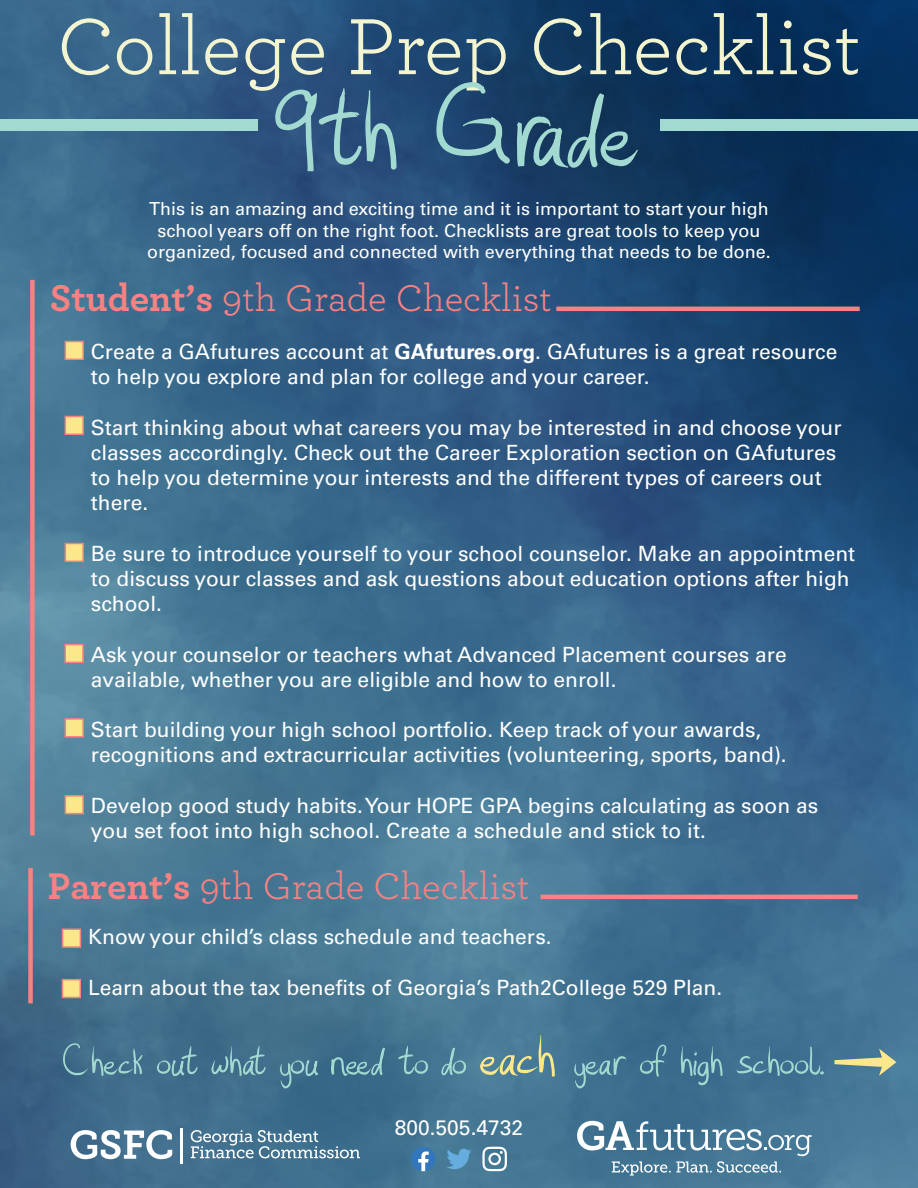
<style>
.page{position:relative;width:918px;height:1188px;background:#fff}
.page>*{position:absolute;margin:0;border:0;box-sizing:border-box;transform-origin:0 0}
.t1{font:156.3px "Hashtag";letter-spacing:-.04em;color:#a2d9d0}
.t2{font:83.4px "Archer";color:#f2f5d0}
.t3{font:58.2px "Hashtag";letter-spacing:-.045em;color:#a2d9d0}
.t4{font:39px "Archer";color:#f88182}
.t5{font:21px/25.2px "Univers LT Pro 55 Roman";color:#fff}
.t6{font:18px/21.6px "Univers LT Pro 55 Roman";color:#fff;text-align:center}
.s1{font-weight:700}
.s2{font-family:"Univers LT Pro 65";font-weight:700}
.s3{font-size:81.6px;color:#fde78b}
</style>
<div class="page">
<img style="left:0;top:0;width:918px;height:1188px">
<hr style="left:556px;top:307px;width:304px;height:4px;background:#f88182">
<div style="left:30px;top:280px;width:5px;height:556px;background:#f88182"></div>
<hr style="left:540px;top:895px;width:318px;height:4px;background:#f88182">
<div style="left:28px;top:868px;width:5px;height:135px;background:#f88182"></div>
<div style="left:65px;top:341px;width:19px;height:19px;background:#fde78b;border:2px solid #f88182"></div>
<div style="left:65px;top:416px;width:19px;height:19px;background:#fde78b;border:2px solid #f88182"></div>
<div style="left:65px;top:543px;width:19px;height:19px;background:#fde78b;border:2px solid #f88182"></div>
<div style="left:64px;top:644px;width:20px;height:19px;background:#fde78b;border:2px solid #f88182"></div>
<div style="left:65px;top:718px;width:19px;height:20px;background:#fde78b;border:2px solid #f88182"></div>
<div style="left:65px;top:795px;width:19px;height:19px;background:#fde78b;border:2px solid #f88182"></div>
<div style="left:62px;top:928px;width:19px;height:20px;background:#fde78b;border:2px solid #f88182"></div>
<div style="left:62px;top:979px;width:19px;height:19px;background:#fde78b;border:2px solid #f88182"></div>
<svg style="left:834px;top:1049px;width:62px;height:27px;background:#7c9893"></svg>
<svg style="left:577px;top:1121px;width:235px;height:55px;background:#658ea7"></svg>
<svg style="left:191px;top:1130px;width:169px;height:28px;background:#6a90a7"></svg>
<svg style="left:71px;top:1130px;width:101px;height:29px"></svg>
<hr style="left:181px;top:1128px;width:2px;height:36px;background:#fff">
<svg style="left:411px;top:1147px;width:25px;height:24px"></svg>
<svg style="left:446px;top:1149px;width:26px;height:20px"></svg>
<svg style="left:482px;top:1147px;width:25px;height:24px"></svg>
<div style="left:0;top:119px;width:258px;height:12px;background:#a2d9d0"></div>
<div style="left:660px;top:119px;width:258px;height:12px;background:#a2d9d0"></div>
<h2 class="t2" style="left:57px;top:-11px;width:806px">College Prep Checklist</h2>
<h1 class="t1" style="left:274px;top:56px;width:368px">9th Grade</h1>
<p class="t6" style="left:147px;top:198px;width:625px">This is an amazing and exciting time and it is important to start your high school years off on the right foot. Checklists are great tools to keep you organized, focused and connected with everything that needs to be done.</p>
<h3 class="t4" style="left:50px;top:271px;width:504px"><span class="s1">Student’s</span> 9th Grade Checklist</h3>
<p class="t5" style="left:91px;top:339px;width:748px">Create a GAfutures account at <span class="s2">GAfutures.org</span>. GAfutures is a great resource to help you explore and plan for college and your career.</p>
<p class="t5" style="left:91px;top:415px;width:752px">Start thinking about what careers you may be interested in and choose your classes accordingly. Check out the Career Exploration section on GAfutures to help you determine your interests and the different types of careers out there.</p>
<p class="t5" style="left:91px;top:541px;width:766px">Be sure to introduce yourself to your school counselor. Make an appointment to discuss your classes and ask questions about education options after high school.</p>
<p class="t5" style="left:91px;top:642px;width:697px">Ask your counselor or teachers what Advanced Placement courses are available, whether you are eligible and how to enroll.</p>
<p class="t5" style="left:91px;top:717px;width:697px">Start building your high school portfolio. Keep track of your awards, recognitions and extracurricular activities (volunteering, sports, band).</p>
<p class="t5" style="left:91px;top:793px;width:729px">Develop good study habits. Your HOPE GPA begins calculating as soon as you set foot into high school. Create a schedule and stick to it.</p>
<h3 class="t4" style="left:48px;top:859px;width:483px"><span class="s1">Parent’s</span> 9th Grade Checklist</h3>
<p class="t5" style="left:88px;top:924px;width:465px">Know your child’s class schedule and teachers.</p>
<p class="t5" style="left:88px;top:975px;width:636px">Learn about the tax benefits of Georgia’s Path2College 529 Plan.</p>
<h3 class="t3" style="left:62px;top:1034px;width:765px">Check out what you need to do <span class="s3">each</span> year of high school.</h3>
<p class="t5" style="left:395px;top:1115px;width:130px">800.505.4732</p>
</div>
